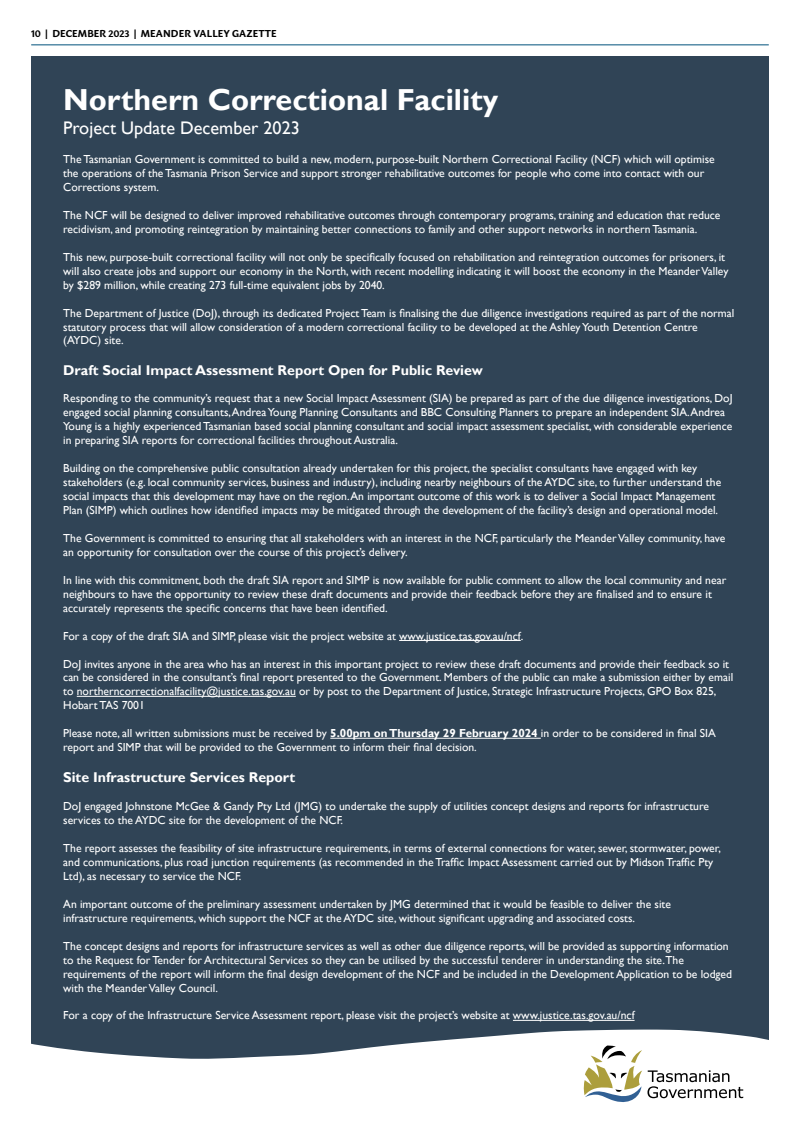
<style>
.page{position:relative;width:800px;height:1134px;background:#fff}
.page>*{position:absolute;margin:0;border:0;box-sizing:border-box;transform-origin:0 0}
.t1{font:700 30.4px "Gill Sans";color:#fff}
.t2{font:18.2px "Gill Sans";color:#fff}
.t3{font:700 14.2px "Gill Sans";color:#fff}
.t4{font:11.6px/14px "Gill Sans";color:#fff}
.t5{font:700 10px "Sharik Sans";letter-spacing:.01em;color:#000}
.s1{font-weight:700}
</style>
<div class="page">
<hr style="left:31px;top:44px;width:737px;height:1px;background:#00517c">
<div style="left:31px;top:57px;width:737px;height:1002px;background:#304456"></div>
<hr style="left:399px;top:640px;width:121px;height:1px;background:#fff">
<hr style="left:77px;top:696px;width:219px;height:1px;background:#fff">
<hr style="left:330px;top:738px;width:210px;height:1px;background:#fff">
<hr style="left:513px;top:1020px;width:121px;height:1px;background:#fff">
<svg style="left:583px;top:1045px;width:160px;height:57px"></svg>
<p class="t5" style="left:31px;top:26px;width:247px">10 | DECEMBER 2023 | MEANDER VALLEY GAZETTE</p>
<h1 class="t1" style="left:63px;top:82px;width:436px">Northern Correctional Facility</h1>
<h2 class="t2" style="left:63px;top:118px;width:238px">Project Update December 2023</h2>
<p class="t4" style="left:63px;top:152px;width:653px">The Tasmanian Government is committed to build a new, modern, purpose-built Northern Correctional Facility (NCF) which will optimise the operations of the Tasmania Prison Service and support stronger rehabilitative outcomes for people who come into contact with our<br>Corrections system.</p>
<p class="t4" style="left:63px;top:208px;width:658px">The NCF will be designed to deliver improved rehabilitative outcomes through contemporary programs, training and education that reduce recidivism, and promoting reintegration by maintaining better connections to family and other support networks in northern Tasmania.</p>
<p class="t4" style="left:63px;top:250px;width:666px">This new, purpose-built correctional facility will not only be specifically focused on rehabilitation and reintegration outcomes for prisoners, it will also create jobs and support our economy in the North, with recent modelling indicating it will boost the economy in the Meander Valley by $289 million, while creating 273 full-time equivalent jobs by 2040.</p>
<p class="t4" style="left:63px;top:306px;width:672px">The Department of Justice (DoJ), through its dedicated Project Team is finalising the due diligence investigations required as part of the normal statutory process that will allow consideration of a modern correctional facility to be developed at the Ashley Youth Detention Centre (AYDC) site.</p>
<p class="t3" style="left:63px;top:361px;width:421px">Draft Social Impact Assessment Report Open for Public Review</p>
<p class="t4" style="left:63px;top:391px;width:670px">Responding to the community’s request that a new Social Impact Assessment (SIA) be prepared as part of the due diligence investigations, DoJ engaged social planning consultants, Andrea Young Planning Consultants and BBC Consulting Planners to prepare an independent SIA. Andrea Young is a highly experienced Tasmanian based social planning consultant and social impact assessment specialist, with considerable experience in preparing SIA reports for correctional facilities throughout Australia.</p>
<p class="t4" style="left:63px;top:461px;width:659px">Building on the comprehensive public consultation already undertaken for this project, the specialist consultants have engaged with key stakeholders (e.g. local community services, business and industry), including nearby neighbours of the AYDC site, to further understand the social impacts that this development may have on the region. An important outcome of this work is to deliver a Social Impact Management Plan (SIMP) which outlines how identified impacts may be mitigated through the development of the facility’s design and operational model.</p>
<p class="t4" style="left:63px;top:531px;width:663px">The Government is committed to ensuring that all stakeholders with an interest in the NCF, particularly the Meander Valley community, have an opportunity for consultation over the course of this project’s delivery.</p>
<p class="t4" style="left:63px;top:573px;width:664px">In line with this commitment, both the draft SIA report and SIMP is now available for public comment to allow the local community and near neighbours to have the opportunity to review these draft documents and provide their feedback before they are finalised and to ensure it accurately represents the specific concerns that have been identified.</p>
<p class="t4" style="left:63px;top:629px;width:461px">For a copy of the draft SIA and SIMP, please visit the project website at www.justice.tas.gov.au/ncf.</p>
<p class="t4" style="left:63px;top:657px;width:671px">DoJ invites anyone in the area who has an interest in this important project to review these draft documents and provide their feedback so it can be considered in the consultant’s final report presented to the Government. Members of the public can make a submission either by email to northerncorrectionalfacility@justice.tas.gov.au or by post to the Department of Justice, Strategic Infrastructure Projects, GPO Box 825, Hobart TAS 7001</p>
<p class="t4" style="left:63px;top:727px;width:654px">Please note, all written submissions must be received by <span class="s1">5.00pm on Thursday 29 February 2024</span> in order to be considered in final SIA report and SIMP that will be provided to the Government to inform their final decision.</p>
<p class="t3" style="left:63px;top:769px;width:233px">Site Infrastructure Services Report</p>
<p class="t4" style="left:63px;top:799px;width:647px">DoJ engaged Johnstone McGee &amp; Gandy Pty Ltd (JMG) to undertake the supply of utilities concept designs and reports for infrastructure services to the AYDC site for the development of the NCF.</p>
<p class="t4" style="left:63px;top:841px;width:659px">The report assesses the feasibility of site infrastructure requirements, in terms of external connections for water, sewer, stormwater, power, and communications, plus road junction requirements (as recommended in the Traffic Impact Assessment carried out by Midson Traffic Pty<br>Ltd), as necessary to service the NCF.</p>
<p class="t4" style="left:63px;top:897px;width:609px">An important outcome of the preliminary assessment undertaken by JMG determined that it would be feasible to deliver the site infrastructure requirements, which support the NCF at the AYDC site, without significant upgrading and associated costs.</p>
<p class="t4" style="left:63px;top:939px;width:670px">The concept designs and reports for infrastructure services as well as other due diligence reports, will be provided as supporting information to the Request for Tender for Architectural Services so they can be utilised by the successful tenderer in understanding the site.The requirements of the report will inform the final design development of the NCF and be included in the Development Application to be lodged with the Meander Valley Council.</p>
<p class="t4" style="left:63px;top:1009px;width:572px">For a copy of the Infrastructure Service Assessment report, please visit the project’s website at www.justice.tas.gov.au/ncf</p>
</div>
